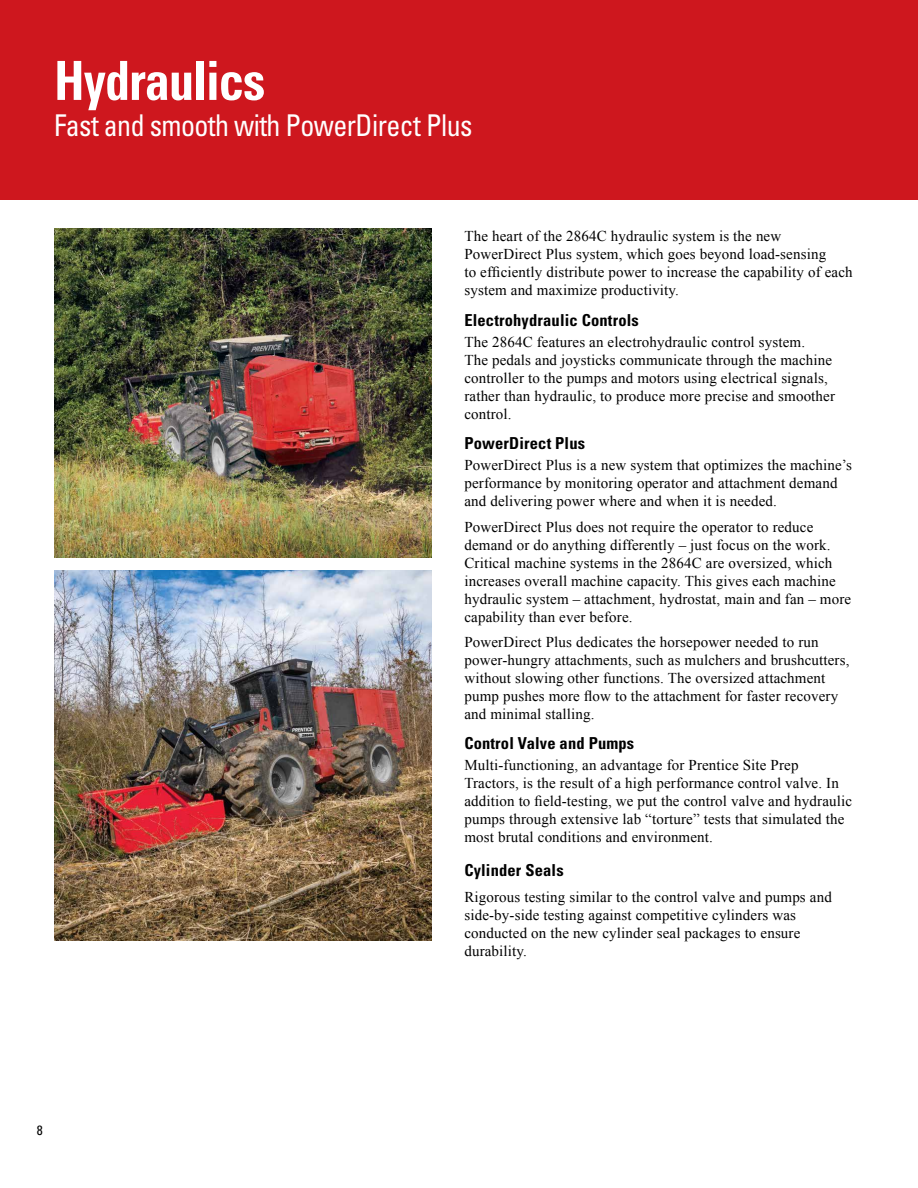
<style>
.page{position:relative;width:918px;height:1188px;background:#fff}
.page>*{position:absolute;margin:0;border:0;box-sizing:border-box;transform-origin:0 0}
.t1{font:700 condensed 54px "Univers";letter-spacing:-.02em;color:#fff;scale:.93 1}
.t2{font:condensed 30px "Univers";letter-spacing:-.02em;color:#fff;scale:.93 1}
.t3{font:700 condensed 16.5px "Univers";letter-spacing:.01em;color:#000}
.t4{font:15px/18px "Times New Roman";letter-spacing:.01em;color:#000}
.t5{font:condensed 13.5px "Univers";color:#000}
</style>
<div class="page">
<div style="left:0;top:0;width:918px;height:200px;background:#ce171e"></div>
<img style="left:54px;top:228px;width:378px;height:329px">
<img style="left:54px;top:571px;width:378px;height:370px">
<h1 class="t1" style="left:54px;top:48px;width:229px">Hydraulics</h1>
<h2 class="t2" style="left:54px;top:106px;width:451px">Fast and smooth with PowerDirect Plus</h2>
<p class="t4" style="left:464px;top:227px;width:390px">The heart of the 2864C hydraulic system is the new PowerDirect Plus system, which goes beyond load-sensing<br>to efficiently distribute power to increase the capability of each system and maximize productivity.</p>
<p class="t3" style="left:464px;top:310px;width:176px">Electrohydraulic Controls</p>
<p class="t4" style="left:464px;top:332px;width:372px">The 2864C features an electrohydraulic control system.<br>The pedals and joysticks communicate through the machine controller to the pumps and motors using electrical signals, rather than hydraulic, to produce more precise and smoother control.</p>
<p class="t3" style="left:464px;top:433px;width:122px">PowerDirect Plus</p>
<p class="t4" style="left:464px;top:456px;width:389px">PowerDirect Plus is a new system that optimizes the machine’s performance by monitoring operator and attachment demand and delivering power where and when it is needed.</p>
<p class="t4" style="left:464px;top:517px;width:388px">PowerDirect Plus does not require the operator to reduce demand or do anything differently – just focus on the work.<br>Critical machine systems in the 2864C are oversized, which increases overall machine capacity. This gives each machine hydraulic system – attachment, hydrostat, main and fan – more capability than ever before.</p>
<p class="t4" style="left:464px;top:633px;width:387px">PowerDirect Plus dedicates the horsepower needed to run power-hungry attachments, such as mulchers and brushcutters, without slowing other functions. The oversized attachment pump pushes more flow to the attachment for faster recovery and minimal stalling.</p>
<p class="t3" style="left:464px;top:733px;width:171px">Control Valve and Pumps</p>
<p class="t4" style="left:464px;top:756px;width:389px">Multi-functioning, an advantage for Prentice Site Prep Tractors, is the result of a high performance control valve. In addition to field-testing, we put the control valve and hydraulic pumps through extensive lab “torture” tests that simulated the most brutal conditions and environment.</p>
<p class="t3" style="left:464px;top:860px;width:101px">Cylinder Seals</p>
<p class="t4" style="left:464px;top:888px;width:369px">Rigorous testing similar to the control valve and pumps and side-by-side testing against competitive cylinders was conducted on the new cylinder seal packages to ensure durability.</p>
<p class="t5" style="left:37px;top:1122px;width:7px">8</p>
</div>
